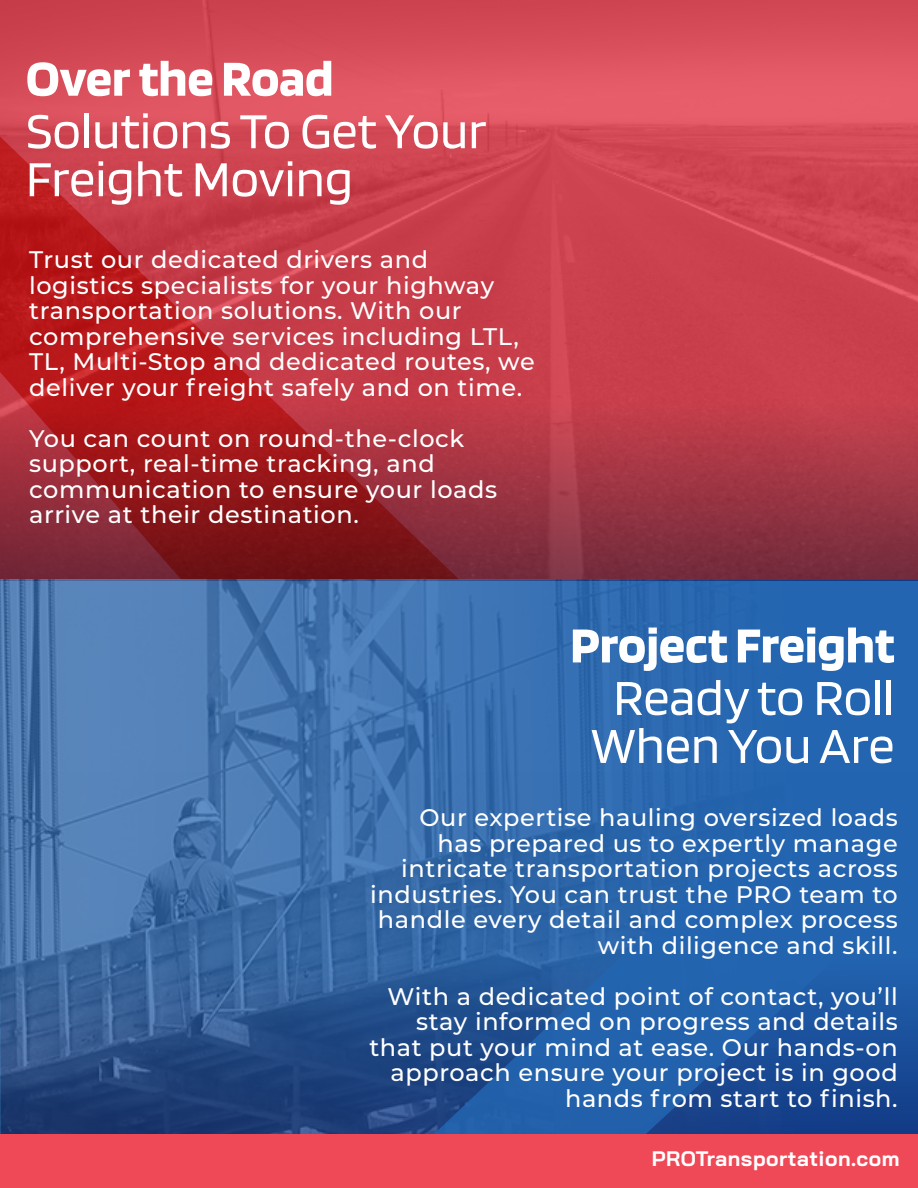
<style>
.page{position:relative;width:918px;height:1188px;background:#fff}
.page>*{position:absolute;margin:0;border:0;box-sizing:border-box;transform-origin:0 0}
.Header_Text{font:52.5px/48px "Blinker";color:#fff}
.Header_Text-2{font:700 52.5px "Blinker";color:#fff}
.PRO_Standard_Text{font:500 24px/25.5px "Montserrat";letter-spacing:.025em;color:#fff}
.PRO_Standard_Text-2{font:700 21px "Bai Jamjuree";letter-spacing:.025em;color:#fff}
</style>
<div class="page">
<div style="left:0;top:579px;width:918px;height:558px;background:#2365b1"></div>
<img style="left:0;top:0;width:918px;height:579px">
<img style="left:0;top:579px;width:795px;height:555px">
<svg style="left:430px;top:675px;width:488px;height:459px"></svg>
<div style="left:0;top:1134px;width:918px;height:54px;background:#ef4856"></div>
<p class="Header_Text-2" style="left:26px;top:52px;width:309px">Over the Road</p>
<p class="Header_Text" style="left:26px;top:108px;width:462px">Solutions To Get Your<br>Freight Moving</p>
<p class="PRO_Standard_Text" style="left:29px;top:246px;width:507px">Trust our dedicated drivers and logistics specialists for your highway transportation solutions. With our comprehensive services including LTL, TL, Multi-Stop and dedicated routes, we deliver your freight safely and on time.</p>
<p class="PRO_Standard_Text" style="left:29px;top:425px;width:469px">You can count on round-the-clock support, real-time tracking, and communication to ensure your loads arrive at their destination.</p>
<p class="Header_Text-2" style="left:570px;top:618px;width:326px">Project Freight</p>
<p class="Header_Text" style="left:613px;top:675px;width:283px">Ready to Roll</p>
<p class="Header_Text" style="left:591px;top:723px;width:305px">When You Are</p>
<p class="PRO_Standard_Text" style="left:370px;top:804px;width:529px;text-align:right">Our expertise hauling oversized loads has prepared us to expertly manage intricate transportation projects across industries. You can trust the PRO team to handle every detail and complex process with diligence and skill.</p>
<p class="PRO_Standard_Text" style="left:369px;top:982px;width:530px;text-align:right">With a dedicated point of contact, you’ll stay informed on progress and details that put your mind at ease. Our hands-on approach ensure your project is in good hands from start to finish.</p>
<p class="PRO_Standard_Text-2" style="left:652px;top:1147px;width:249px">PROTransportation.com</p>
</div>
